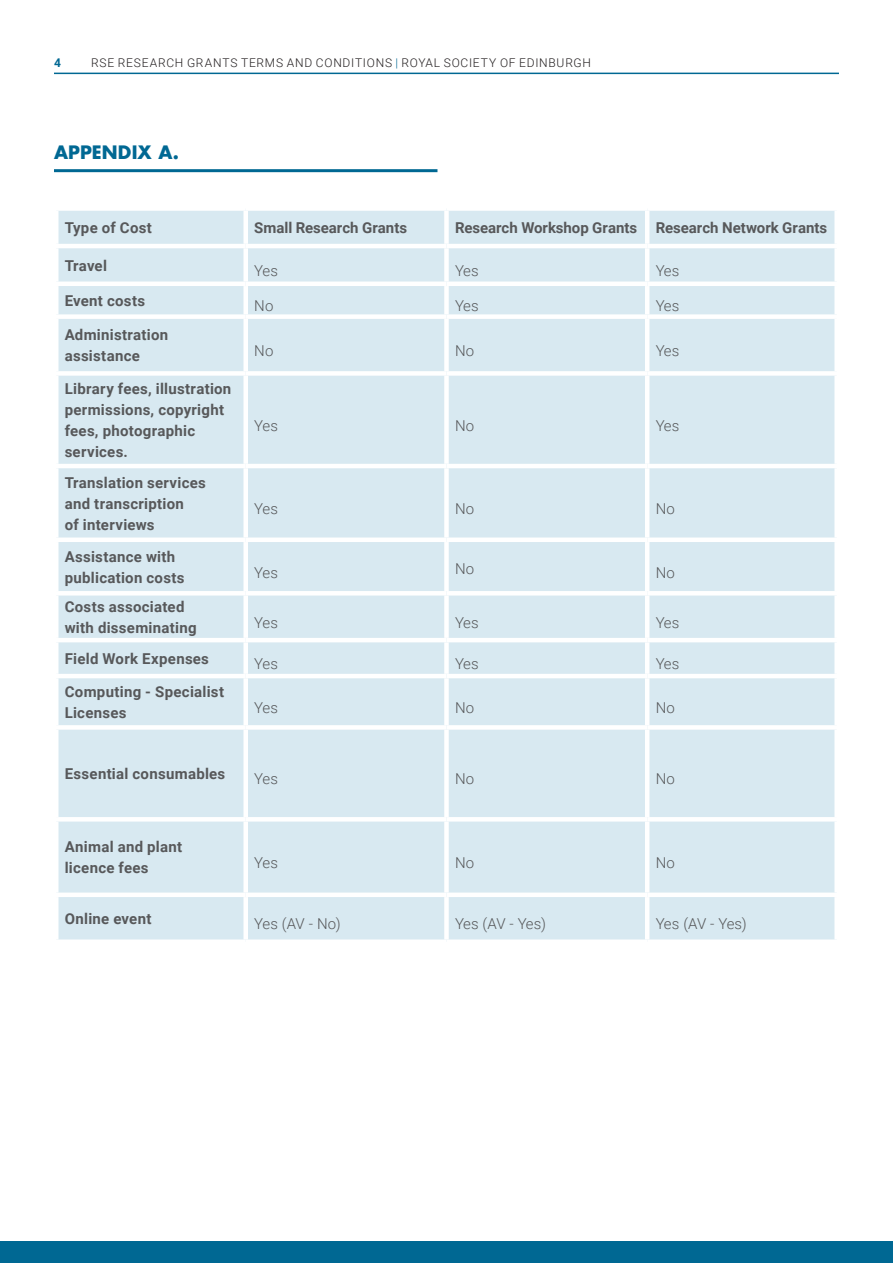
<style>
.page{position:relative;width:893px;height:1263px;background:#fff}
.page>*{position:absolute;margin:0;border:0;box-sizing:border-box;transform-origin:0 0}
.Heading_3_-_body_tit{font:700 18px "Futura Std";letter-spacing:.005em;color:#006893}
.Table_copy{font:700 15px/21px "Roboto";letter-spacing:.015em;color:#57585a}
.Table_copy-2{font:300 15px "Roboto";letter-spacing:.01em;color:#57585a}
.t1{font:300 12px "Roboto";letter-spacing:.065em;color:#231f20}
.t2{font:700 12px "Roboto";color:#006893}
.s1{color:#006893}
</style>
<div class="page">
<hr style="left:54px;top:73px;width:785px;height:1px;background:#006893">
<div style="left:0;top:1242px;width:893px;height:21px;background:#006893"></div>
<div style="left:58px;top:211px;width:776px;height:728px;background:#d8e9f1"></div>
<div style="left:54px;top:371px;width:192px;height:5px;background:#fff"></div>
<div style="left:246px;top:371px;width:200px;height:5px;background:#fff"></div>
<div style="left:446px;top:371px;width:201px;height:5px;background:#fff"></div>
<div style="left:647px;top:371px;width:192px;height:5px;background:#fff"></div>
<hr style="left:647px;top:464px;width:192px;height:4px;background:#fff">
<div style="left:647px;top:537px;width:192px;height:5px;background:#fff"></div>
<hr style="left:647px;top:591px;width:192px;height:4px;background:#fff">
<hr style="left:647px;top:638px;width:192px;height:4px;background:#fff">
<hr style="left:647px;top:674px;width:192px;height:4px;background:#fff">
<div style="left:647px;top:725px;width:192px;height:5px;background:#fff"></div>
<hr style="left:647px;top:817px;width:192px;height:4px;background:#fff">
<div style="left:444px;top:211px;width:5px;height:33px;background:#fff"></div>
<hr style="left:645px;top:211px;width:4px;height:33px;background:#fff">
<div style="left:444px;top:248px;width:5px;height:33px;background:#fff"></div>
<hr style="left:645px;top:248px;width:4px;height:33px;background:#fff">
<div style="left:444px;top:286px;width:5px;height:28px;background:#fff"></div>
<hr style="left:645px;top:286px;width:4px;height:28px;background:#fff">
<div style="left:444px;top:319px;width:5px;height:52px;background:#fff"></div>
<div style="left:444px;top:376px;width:5px;height:88px;background:#fff"></div>
<div style="left:444px;top:468px;width:5px;height:69px;background:#fff"></div>
<div style="left:444px;top:595px;width:5px;height:43px;background:#fff"></div>
<div style="left:444px;top:642px;width:5px;height:32px;background:#fff"></div>
<div style="left:444px;top:678px;width:5px;height:47px;background:#fff"></div>
<div style="left:444px;top:730px;width:5px;height:87px;background:#fff"></div>
<div style="left:444px;top:821px;width:5px;height:71px;background:#fff"></div>
<hr style="left:645px;top:319px;width:4px;height:52px;background:#fff">
<hr style="left:645px;top:376px;width:4px;height:88px;background:#fff">
<hr style="left:645px;top:468px;width:4px;height:69px;background:#fff">
<hr style="left:645px;top:595px;width:4px;height:43px;background:#fff">
<hr style="left:645px;top:642px;width:4px;height:32px;background:#fff">
<hr style="left:645px;top:678px;width:4px;height:47px;background:#fff">
<hr style="left:645px;top:730px;width:4px;height:87px;background:#fff">
<hr style="left:645px;top:821px;width:4px;height:71px;background:#fff">
<hr style="left:54px;top:464px;width:192px;height:4px;background:#fff">
<hr style="left:246px;top:464px;width:200px;height:4px;background:#fff">
<hr style="left:446px;top:464px;width:201px;height:4px;background:#fff">
<div style="left:54px;top:537px;width:192px;height:5px;background:#fff"></div>
<div style="left:246px;top:537px;width:200px;height:5px;background:#fff"></div>
<hr style="left:54px;top:591px;width:192px;height:4px;background:#fff">
<hr style="left:246px;top:591px;width:200px;height:4px;background:#fff">
<hr style="left:54px;top:638px;width:192px;height:4px;background:#fff">
<hr style="left:246px;top:638px;width:200px;height:4px;background:#fff">
<hr style="left:446px;top:638px;width:201px;height:4px;background:#fff">
<hr style="left:54px;top:674px;width:192px;height:4px;background:#fff">
<hr style="left:246px;top:674px;width:200px;height:4px;background:#fff">
<hr style="left:446px;top:674px;width:201px;height:4px;background:#fff">
<div style="left:54px;top:725px;width:192px;height:5px;background:#fff"></div>
<div style="left:246px;top:725px;width:200px;height:5px;background:#fff"></div>
<div style="left:446px;top:725px;width:201px;height:5px;background:#fff"></div>
<hr style="left:246px;top:817px;width:200px;height:4px;background:#fff">
<hr style="left:446px;top:817px;width:201px;height:4px;background:#fff">
<div style="left:246px;top:281px;width:200px;height:5px;background:#fff"></div>
<div style="left:446px;top:281px;width:201px;height:5px;background:#fff"></div>
<div style="left:647px;top:281px;width:192px;height:5px;background:#fff"></div>
<div style="left:54px;top:281px;width:192px;height:5px;background:#fff"></div>
<div style="left:54px;top:314px;width:192px;height:5px;background:#fff"></div>
<div style="left:246px;top:314px;width:200px;height:5px;background:#fff"></div>
<div style="left:446px;top:314px;width:201px;height:5px;background:#fff"></div>
<div style="left:647px;top:314px;width:192px;height:5px;background:#fff"></div>
<hr style="left:54px;top:817px;width:192px;height:4px;background:#fff">
<div style="left:54px;top:892px;width:192px;height:5px;background:#fff"></div>
<hr style="left:645px;top:897px;width:4px;height:42px;background:#fff">
<div style="left:444px;top:897px;width:5px;height:42px;background:#fff"></div>
<div style="left:246px;top:892px;width:200px;height:5px;background:#fff"></div>
<div style="left:446px;top:892px;width:201px;height:5px;background:#fff"></div>
<div style="left:647px;top:892px;width:192px;height:5px;background:#fff"></div>
<div style="left:243px;top:211px;width:5px;height:33px;background:#fff"></div>
<div style="left:243px;top:248px;width:5px;height:33px;background:#fff"></div>
<div style="left:243px;top:286px;width:5px;height:28px;background:#fff"></div>
<div style="left:243px;top:319px;width:5px;height:52px;background:#fff"></div>
<div style="left:243px;top:376px;width:5px;height:88px;background:#fff"></div>
<div style="left:243px;top:468px;width:5px;height:69px;background:#fff"></div>
<div style="left:243px;top:542px;width:5px;height:49px;background:#fff"></div>
<div style="left:243px;top:595px;width:5px;height:43px;background:#fff"></div>
<div style="left:243px;top:642px;width:5px;height:32px;background:#fff"></div>
<div style="left:243px;top:678px;width:5px;height:47px;background:#fff"></div>
<div style="left:243px;top:730px;width:5px;height:87px;background:#fff"></div>
<div style="left:243px;top:821px;width:5px;height:71px;background:#fff"></div>
<div style="left:243px;top:897px;width:5px;height:42px;background:#fff"></div>
<hr style="left:54px;top:244px;width:192px;height:4px;background:#fff">
<hr style="left:246px;top:244px;width:200px;height:4px;background:#fff">
<hr style="left:446px;top:244px;width:201px;height:4px;background:#fff">
<hr style="left:647px;top:244px;width:192px;height:4px;background:#fff">
<div style="left:446px;top:537px;width:201px;height:5px;background:#fff"></div>
<div style="left:444px;top:542px;width:5px;height:49px;background:#fff"></div>
<hr style="left:645px;top:542px;width:4px;height:49px;background:#fff">
<hr style="left:446px;top:591px;width:201px;height:4px;background:#fff">
<hr style="left:54px;top:169px;width:383px;height:3px;background:#006893">
<p class="t2" style="left:54px;top:54px;width:8px">4</p>
<p class="t1" style="left:91px;top:54px;width:501px">RSE RESEARCH GRANTS TERMS AND CONDITIONS <span class="s1">|</span> ROYAL SOCIETY OF EDINBURGH</p>
<p class="Heading_3_-_body_tit" style="left:54px;top:140px;width:127px">APPENDIX A.</p>
<p class="Table_copy" style="left:65px;top:216px;width:89px">Type of Cost</p>
<p class="Table_copy" style="left:254px;top:216px;width:154px">Small Research Grants</p>
<p class="Table_copy" style="left:455px;top:216px;width:184px">Research Workshop Grants</p>
<p class="Table_copy" style="left:656px;top:216px;width:173px">Research Network Grants</p>
<p class="Table_copy" style="left:65px;top:254px;width:44px">Travel</p>
<p class="Table_copy-2" style="left:254px;top:260px;width:25px">Yes</p>
<p class="Table_copy-2" style="left:455px;top:260px;width:25px">Yes</p>
<p class="Table_copy-2" style="left:656px;top:260px;width:25px">Yes</p>
<p class="Table_copy" style="left:65px;top:289px;width:82px">Event costs</p>
<p class="Table_copy-2" style="left:254px;top:295px;width:21px">No</p>
<p class="Table_copy-2" style="left:455px;top:295px;width:25px">Yes</p>
<p class="Table_copy-2" style="left:656px;top:295px;width:25px">Yes</p>
<p class="Table_copy" style="left:65px;top:324px;width:105px">Administration assistance</p>
<p class="Table_copy-2" style="left:254px;top:340px;width:21px">No</p>
<p class="Table_copy-2" style="left:455px;top:340px;width:21px">No</p>
<p class="Table_copy-2" style="left:656px;top:340px;width:25px">Yes</p>
<p class="Table_copy" style="left:65px;top:377px;width:168px">Library fees, illustration permissions, copyright fees, photographic services.</p>
<p class="Table_copy" style="left:65px;top:471px;width:143px">Translation services and transcription<br>of interviews</p>
<p class="Table_copy" style="left:65px;top:545px;width:121px">Assistance with publication costs</p>
<p class="Table_copy" style="left:65px;top:595px;width:133px">Costs associated with disseminating</p>
<p class="Table_copy-2" style="left:254px;top:415px;width:25px">Yes</p>
<p class="Table_copy-2" style="left:455px;top:415px;width:21px">No</p>
<p class="Table_copy-2" style="left:656px;top:415px;width:25px">Yes</p>
<p class="Table_copy-2" style="left:254px;top:498px;width:25px">Yes</p>
<p class="Table_copy-2" style="left:455px;top:498px;width:21px">No</p>
<p class="Table_copy-2" style="left:656px;top:498px;width:21px">No</p>
<p class="Table_copy-2" style="left:254px;top:562px;width:25px">Yes</p>
<p class="Table_copy-2" style="left:455px;top:558px;width:21px">No</p>
<p class="Table_copy-2" style="left:656px;top:562px;width:21px">No</p>
<p class="Table_copy-2" style="left:254px;top:612px;width:25px">Yes</p>
<p class="Table_copy-2" style="left:455px;top:612px;width:25px">Yes</p>
<p class="Table_copy-2" style="left:656px;top:612px;width:25px">Yes</p>
<p class="Table_copy" style="left:65px;top:647px;width:146px">Field Work Expenses</p>
<p class="Table_copy-2" style="left:254px;top:653px;width:25px">Yes</p>
<p class="Table_copy-2" style="left:455px;top:653px;width:25px">Yes</p>
<p class="Table_copy-2" style="left:656px;top:653px;width:25px">Yes</p>
<p class="Table_copy" style="left:65px;top:680px;width:161px">Computing - Specialist<br>Licenses</p>
<p class="Table_copy-2" style="left:254px;top:697px;width:25px">Yes</p>
<p class="Table_copy-2" style="left:455px;top:697px;width:21px">No</p>
<p class="Table_copy-2" style="left:656px;top:697px;width:21px">No</p>
<p class="Table_copy" style="left:65px;top:763px;width:162px">Essential consumables</p>
<p class="Table_copy-2" style="left:254px;top:768px;width:25px">Yes</p>
<p class="Table_copy-2" style="left:455px;top:768px;width:21px">No</p>
<p class="Table_copy-2" style="left:656px;top:768px;width:21px">No</p>
<p class="Table_copy" style="left:65px;top:836px;width:119px">Animal and plant licence fees</p>
<p class="Table_copy-2" style="left:254px;top:852px;width:25px">Yes</p>
<p class="Table_copy-2" style="left:455px;top:852px;width:21px">No</p>
<p class="Table_copy-2" style="left:656px;top:852px;width:21px">No</p>
<p class="Table_copy" style="left:65px;top:907px;width:88px">Online event</p>
<p class="Table_copy-2" style="left:254px;top:913px;width:88px">Yes (AV - No)</p>
<p class="Table_copy-2" style="left:455px;top:913px;width:92px">Yes (AV - Yes)</p>
<p class="Table_copy-2" style="left:656px;top:913px;width:92px">Yes (AV - Yes)</p>
</div>
